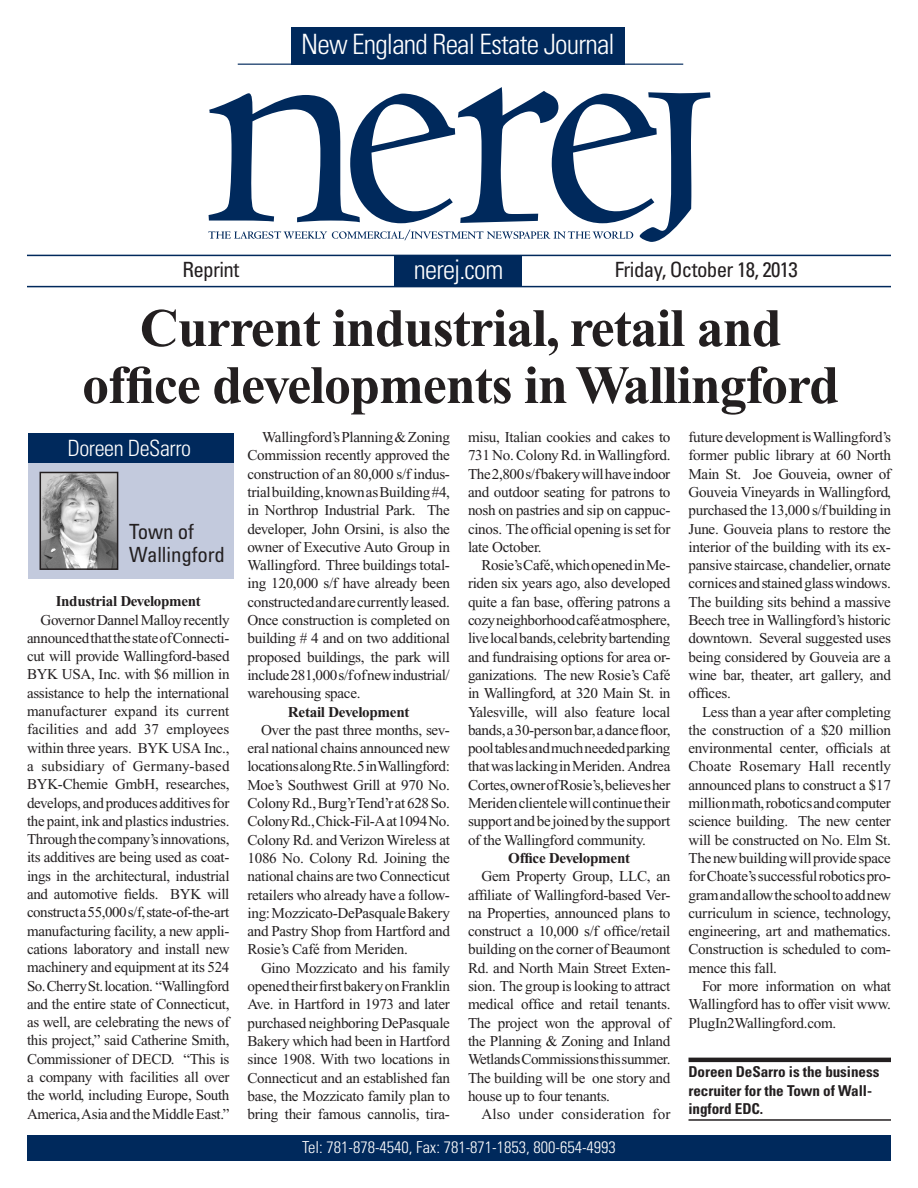
<style>
.page{position:relative;width:918px;height:1188px;background:#fff}
.page>*{position:absolute;margin:0;border:0;box-sizing:border-box;transform-origin:0 0}
._36_Times_Bold{font:700 54px/57px "Times New Roman";letter-spacing:-.02em;color:#231f20;text-align:center}
.universe_head{font:300 condensed 28.05px "Univers";letter-spacing:-.03em;color:#fff}
.universe_head-2{font:300 condensed 27px "Univers";letter-spacing:-.03em;color:#fff}
.Box_Head{font:300 condensed 22.35px "Univers";letter-spacing:-.02em;color:#fff}
.universe_head-3{font:condensed 21px "Univers";letter-spacing:-.03em;color:#231f20}
.box_name{font:condensed 20.85px/22.4px "Univers";letter-spacing:-.005em;color:#231f20}
.t1{font:300 condensed 16.5px "Univers";color:#fff}
.Body_Copy{font:15px/18.3px "Times New Roman";letter-spacing:-.02em;color:#231f20;text-align:justify}
.byline_name_end{font:700 condensed 15px/18.3px "Univers";letter-spacing:-.005em;color:#231f20}
.Body_Copy-2{font:700 15px "Times New Roman";letter-spacing:-.02em;color:#231f20}
.Body_Copy-3{font:15px "Times New Roman";letter-spacing:.01em;color:#231f20}
</style>
<div class="page">
<div style="left:27px;top:1135px;width:864px;height:26px;background:#00295c"></div>
<hr style="left:27px;top:255px;width:864px;height:1px;background:#00295c">
<hr style="left:27px;top:286px;width:864px;height:1px;background:#00295c">
<div style="left:394px;top:255px;width:128px;height:31px;background:#00295c"></div>
<hr style="left:238px;top:64px;width:445px;height:1px;background:#00295c">
<div style="left:291px;top:27px;width:333px;height:37px;background:#00295c"></div>
<svg style="left:208px;top:87px;width:502px;height:155px"></svg>
<div style="left:28px;top:443px;width:206px;height:135px;background:#c3cadd"></div>
<div style="left:28px;top:433px;width:205px;height:30px;background:#00295c"></div>
<img style="left:42px;top:474px;width:74px;height:94px">
<div style="left:40px;top:472px;width:78px;height:98px;border:1px solid #231f20"></div>
<hr style="left:688px;top:1058px;width:203px;height:4px;background:#231f20">
<hr style="left:688px;top:1119px;width:203px;height:2px;background:#231f20">
<p class="universe_head" style="left:301px;top:28px;width:315px">New England Real Estate Journal</p>
<p class="universe_head-2" style="left:414px;top:253px;width:91px">nerej.com</p>
<p class="universe_head-3" style="left:615px;top:257px;width:184px">Friday, October 18, 2013</p>
<p class="universe_head-3" style="left:182px;top:257px;width:58px">Reprint</p>
<p class="_36_Times_Bold" style="left:82px;top:300px;width:758px">Current industrial, retail and office developments in Wallingford</p>
<p class="Box_Head" style="left:67px;top:434px;width:125px">Doreen DeSarro</p>
<p class="box_name" style="left:129px;top:521px;width:97px">Town of<br>Wallingford</p>
<p class="Body_Copy-2" style="left:56px;top:593px;width:147px">Industrial Development</p>
<p class="Body_Copy" style="left:27px;top:610px;width:204px;text-indent:14px">Governor Dannel Malloy recently announced that the state of Connecti&shy;cut will provide Wallingford-based BYK USA, Inc. with $6 million in assistance to help the international manufacturer expand its current facilities and add 37 employees within three years. BYK USA Inc., a subsidiary of Germany-based BYK-Chemie GmbH, researches, develops, and produces additives for the paint, ink and plastics industries.<br>Through the company’s innovations, its additives are being used as coat&shy;ings in the architectural, industrial and automotive fields. BYK will construct a 55,000 s/f, state-of-the-art manufacturing facility, a new appli&shy;cations laboratory and install new machinery and equipment at its 524<br>So. Cherry St. location. “Wallingford and the entire state of Connecticut, as well, are celebrating the news of this project,” said Catherine Smith, Commissioner of DECD. “This is a company with facilities all over the world, including Europe, South America, Asia and the Middle East.”</p>
<p class="Body_Copy" style="left:248px;top:428px;width:204px;text-indent:15px">Wallingford’s Planning &amp; Zoning Commission recently approved the construction of an 80,000 s/f indus&shy;trial building, known as Building #4, in Northrop Industrial Park. The developer, John Orsini, is also the owner of Executive Auto Group in Wallingford. Three buildings total&shy;ing 120,000 s/f have already been constructed and are currently leased.<br>Once construction is completed on building # 4 and on two additional proposed buildings, the park will include 281,000 s/f of new industrial/ warehousing space.</p>
<p class="Body_Copy-2" style="left:288px;top:703px;width:123px">Retail Development</p>
<p class="Body_Copy" style="left:248px;top:721px;width:204px;text-indent:14px">Over the past three months, sev&shy;eral national chains announced new locations along Rte. 5 in Wallingford:<br>Moe’s Southwest Grill at 970 No.<br>Colony Rd., Burg’r Tend’r at 628 So.<br>Colony Rd., Chick-Fil-A at 1094 No.<br>Colony Rd. and Verizon Wireless at 1086 No. Colony Rd. Joining the national chains are two Connecticut retailers who already have a follow&shy;ing: Mozzicato-DePasquale Bakery and Pastry Shop from Hartford and Rosie’s Café from Meriden.</p>
<p class="Body_Copy" style="left:248px;top:959px;width:204px;text-indent:14px">Gino Mozzicato and his family opened their first bakery on Franklin Ave. in Hartford in 1973 and later purchased neighboring DePasquale Bakery which had been in Hartford since 1908. With two locations in Connecticut and an established fan base, the Mozzicato family plan to bring their famous cannolis, tira-</p>
<p class="Body_Copy" style="left:468px;top:428px;width:204px">misu, Italian cookies and cakes to 731 No. Colony Rd. in Wallingford.<br>The 2,800 s/f bakery will have indoor and outdoor seating for patrons to nosh on pastries and sip on cappuc&shy;cinos. The official opening is set for late October.</p>
<p class="Body_Copy" style="left:468px;top:556px;width:204px;text-indent:14px">Rosie’s Café, which opened in Me&shy;riden six years ago, also developed quite a fan base, offering patrons a cozy neighborhood café atmosphere, live local bands, celebrity bartending and fundraising options for area or&shy;ganizations. The new Rosie’s Café in Wallingford, at 320 Main St. in Yalesville, will also feature local bands, a 30-person bar, a dance floor, pool tables and much needed parking that was lacking in Meriden. Andrea Cortes, owner of Rosie’s, believes her Meriden clientele will continue their support and be joined by the support of the Wallingford community.</p>
<p class="Body_Copy-2" style="left:508px;top:850px;width:123px">Office Development</p>
<p class="Body_Copy" style="left:468px;top:867px;width:204px;text-indent:14px">Gem Property Group, LLC, an affiliate of Wallingford-based Ver&shy;na Properties, announced plans to construct a 10,000 s/f office/retail building on the corner of Beaumont Rd. and North Main Street Exten&shy;sion. The group is looking to attract medical office and retail tenants.<br>The project won the approval of the Planning &amp; Zoning and Inland Wetlands Commissions this summer.<br>The building will be one story and house up to four tenants.</p>
<p class="Body_Copy-3" style="left:482px;top:1106px;width:191px">Also under consideration for</p>
<p class="t1" style="left:302px;top:1137px;width:315px">Tel: 781-878-4540, Fax: 781-871-1853, 800-654-4993</p>
<p class="Body_Copy" style="left:688px;top:428px;width:204px">future development is Wallingford’s former public library at 60 North Main St. Joe Gouveia, owner of Gouveia Vineyards in Wallingford, purchased the 13,000 s/f building in June. Gouveia plans to restore the interior of the building with its ex&shy;pansive staircase, chandelier, ornate cornices and stained glass windows.<br>The building sits behind a massive Beech tree in Wallingford’s historic downtown. Several suggested uses being considered by Gouveia are a wine bar, theater, art gallery, and offices.</p>
<p class="Body_Copy" style="left:688px;top:702px;width:204px;text-indent:14px">Less than a year after completing the construction of a $20 million environmental center, officials at Choate Rosemary Hall recently announced plans to construct a $17 million math, robotics and computer science building. The new center will be constructed on No. Elm St.<br>The new building will provide space for Choate’s successful robotics pro&shy;gram and allow the school to add new curriculum in science, technology, engineering, art and mathematics.<br>Construction is scheduled to com&shy;mence this fall.</p>
<p class="Body_Copy" style="left:688px;top:977px;width:204px;text-indent:14px">For more information on what Wallingford has to offer visit www.<br>PlugIn2Wallingford.com.</p>
<p class="byline_name_end" style="left:688px;top:1063px;width:192px">Doreen DeSarro is the business recruiter for the Town of Wall&shy;ingford EDC.</p>
</div>
